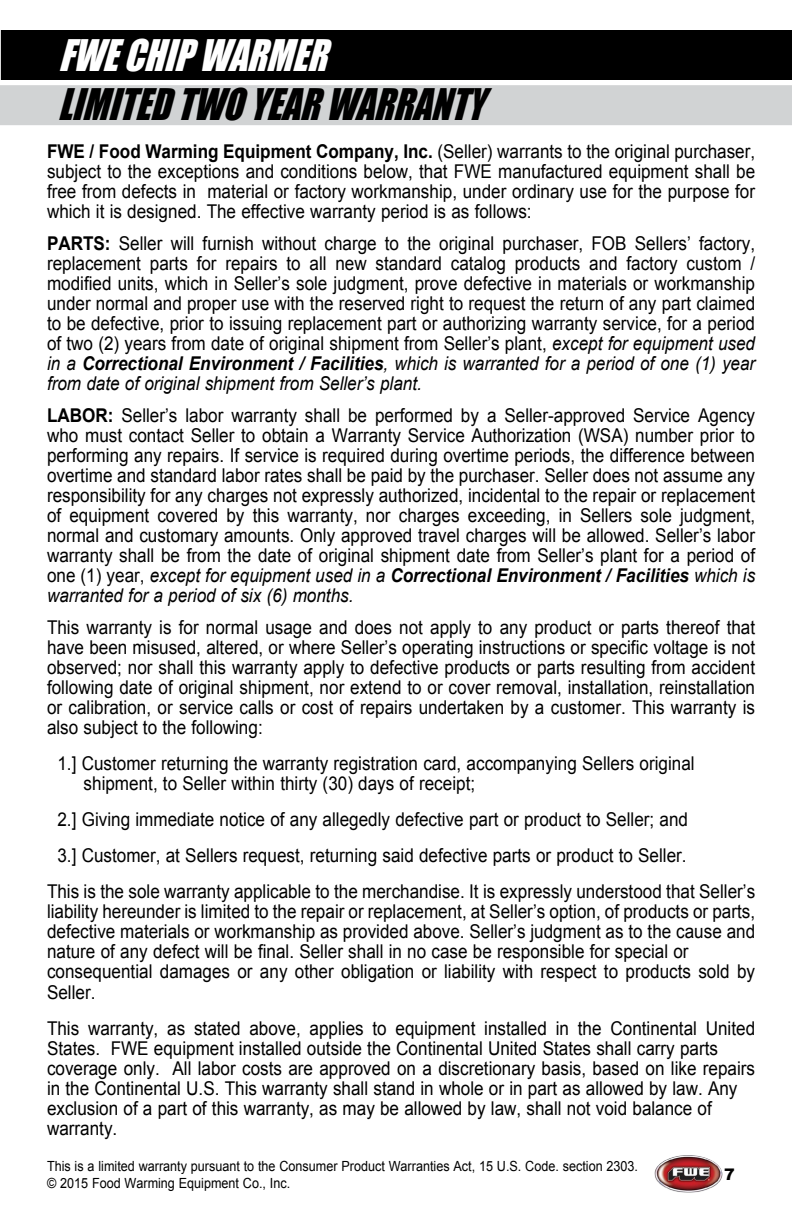
<style>
.page{position:relative;width:792px;height:1224px;background:#fff}
.page>*{position:absolute;margin:0;border:0;box-sizing:border-box;transform-origin:0 0}
.t1{font:italic 40px "Impact";color:#000;scale:.9 1}
.t2{font:italic 40px "Impact";color:#fff;scale:.9 1}
.t3{font:19px/20px "Arial";color:#000;text-align:justify;scale:.9 1}
.t4{font:900 16px "Arial";color:#000}
.t5{font:14px/16.8px "Arial";color:#000;scale:.9 1}
.s1{font-weight:700}
.s2{font-style:italic}
.s3{font-weight:700;font-style:italic}
</style>
<div class="page">
<div style="left:0;top:85px;width:792px;height:40px;background:#d1d3d4"></div>
<div style="left:1px;top:30px;width:791px;height:50px;background:#000"></div>
<img style="left:654px;top:1155px;width:68px;height:38px">
<h1 class="t2" style="left:58px;top:24px;width:317px">FWE CHIPWARMER</h1>
<h1 class="t1" style="left:58px;top:74px;width:492px">LIMITEDTWOYEARWARRANTY</h1>
<p class="t3" style="left:47px;top:142px;width:788px"><span class="s1">FWE / Food Warming Equipment Company, Inc.</span> (Seller) warrants to the original purchaser, subject to the exceptions and conditions below, that FWE manufactured equipment shall be free from defects in material or factory workmanship, under ordinary use for the purpose for which it is designed. The effective warranty period is as follows:</p>
<p class="t3" style="left:47px;top:234px;width:788px"><span class="s1">PARTS:</span> Seller will furnish without charge to the original purchaser, FOB Sellers’ factory, replacement parts for repairs to all new standard catalog products and factory custom / modified units, which in Seller’s sole judgment, prove defective in materials or workmanship under normal and proper use with the reserved right to request the return of any part claimed to be defective, prior to issuing replacement part or authorizing warranty service, for a period of two (2) years from date of original shipment from Seller’s plant, <span class="s2">except for equipment used in a</span> <span class="s3">Correctional Environment / Facilities</span><span class="s2">, which is warranted for a period of one (1) year from date of original shipment from Seller’s plant.</span></p>
<p class="t3" style="left:47px;top:406px;width:788px"><span class="s1">LABOR:</span> Seller’s labor warranty shall be performed by a Seller-approved Service Agency who must contact Seller to obtain a Warranty Service Authorization (WSA) number prior to performing any repairs. If service is required during overtime periods, the difference between overtime and standard labor rates shall be paid by the purchaser. Seller does not assume any responsibility for any charges not expressly authorized, incidental to the repair or replacement of equipment covered by this warranty, nor charges exceeding, in Sellers sole judgment, normal and customary amounts. Only approved travel charges will be allowed. Seller’s labor warranty shall be from the date of original shipment date from Seller’s plant for a period of one (1) year, <span class="s2">except for equipment used in a</span> <span class="s3">Correctional Environment / Facilities</span> <span class="s2">which is warranted for a period of six (6) months.</span></p>
<p class="t3" style="left:47px;top:618px;width:788px">This warranty is for normal usage and does not apply to any product or parts thereof that have been misused, altered, or where Seller’s operating instructions or specific voltage is not observed; nor shall this warranty apply to defective products or parts resulting from accident following date of original shipment, nor extend to or cover removal, installation, reinstallation or calibration, or service calls or cost of repairs undertaken by a customer. This warranty is also subject to the following:</p>
<p class="t3" style="left:84px;top:754px;width:680px;text-indent:-26px">1.] Customer returning the warranty registration card, accompanying Sellers original shipment, to Seller within thirty (30) days of receipt;</p>
<p class="t3" style="left:57px;top:810px;width:702px">2.] Giving immediate notice of any allegedly defective part or product to Seller; and</p>
<p class="t3" style="left:57px;top:846px;width:701px">3.] Customer, at Sellers request, returning said defective parts or product to Seller.</p>
<p class="t3" style="left:47px;top:882px;width:788px">This is the sole warranty applicable to the merchandise. It is expressly understood that Seller’s</p>
<p class="t3" style="left:47px;top:902px;width:788px;text-align:left">liability hereunder is limited to the repair or replacement, at Seller’s option, of products or parts, defective materials or workmanship as provided above. Seller’s judgment as to the cause and nature of any defect will be final. Seller shall in no case be responsible for special or consequential damages or any other obligation or liability with respect to products sold by Seller.</p>
<p class="t3" style="left:47px;top:1018px;width:788px;text-align:left">This warranty, as stated above, applies to equipment installed in the Continental United States. FWE equipment installed outside the Continental United States shall carry parts coverage only. All labor costs are approved on a discretionary basis, based on like repairs in the Continental U.S. This warranty shall stand in whole or in part as allowed by law. Any exclusion of a part of this warranty, as may be allowed by law, shall not void balance of warranty.</p>
<p class="t5" style="left:47px;top:1158px;width:658px">This is a limited warranty pursuant to the Consumer Product Warranties Act, 15 U.S. Code. section 2303. © 2015 Food Warming Equipment Co., Inc.</p>
<p class="t4" style="left:724px;top:1163px;width:12px">7</p>
</div>
